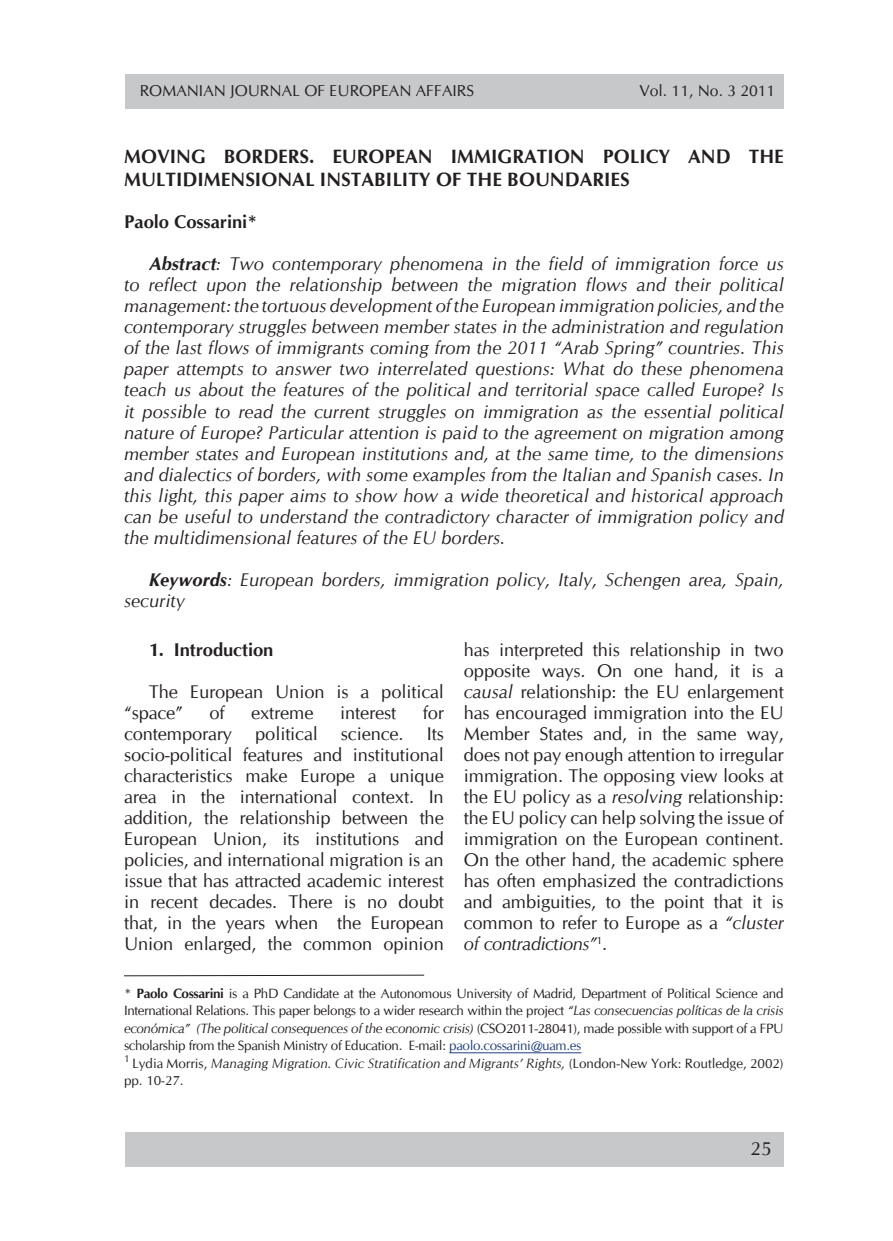
<style>
.page{position:relative;width:893px;height:1241px;background:#fff}
.page>*{position:absolute;margin:0;border:0;box-sizing:border-box;transform-origin:0 0}
.t1{font:700 19.25px/23.1px "CG Omega";color:#231f20}
.t2{font:19.25px "CG Omega";color:#231f20}
.t3{font:italic 18.38px/21px "CG Omega";color:#231f20;text-align:justify}
.t4{font:18.38px/21px "CG Omega";letter-spacing:-.005em;color:#231f20;text-align:justify}
.t5{font:700 18.38px "CG Omega";color:#231f20}
.t6{font:15.75px "CG Omega";color:#231f20}
.t7{font:13.47px/17.5px "CG Omega";letter-spacing:-.025em;color:#231f20}
.s1{font-weight:700}
.s2{font-style:italic}
.s3{color:#213f7d}
</style>
<div class="page">
<div style="left:126px;top:1132px;width:658px;height:34px;background:#c7c8ca"></div>
<div style="left:126px;top:74px;width:658px;height:35px;background:#c7c8ca"></div>
<hr style="left:449px;top:1052px;width:132px;height:1px;background:#213f7d">
<svg style="left:124px;top:974px;width:301px;height:2px"></svg>
<p class="t6" style="left:140px;top:81px;width:336px">ROMANIAN JOURNAL OF EUROPEAN AFFAIRS</p>
<p class="t6" style="left:639px;top:81px;width:137px">Vol. 11, No. 3 2011</p>
<p class="t1" style="left:124px;top:145px;width:661px">MOVING BORDERS. EUROPEAN IMMIGRATION POLICY AND THE<br>MULTIDIMENSIONAL INSTABILITY OF THE BOUNDARIES</p>
<p class="t5" style="left:124px;top:210px;width:135px">Paolo Cossarini*</p>
<p class="t3" style="left:124px;top:254px;width:661px;text-indent:25px"><span class="s1">Abstract</span>: Two contemporary phenomena in the field of immigration force us to reflect upon the relationship between the migration flows and their political management: the tortuous development of the European immigration policies, and the contemporary struggles between member states in the administration and regulation of the last flows of immigrants coming from the 2011 “Arab Spring” countries. This paper attempts to answer two interrelated questions: What do these phenomena teach us about the features of the political and territorial space called Europe? Is it possible to read the current struggles on immigration as the essential political nature of Europe? Particular attention is paid to the agreement on migration among member states and European institutions and, at the same time, to the dimensions and dialectics of borders, with some examples from the Italian and Spanish cases. In this light, this paper aims to show how a wide theoretical and historical approach can be useful to understand the contradictory character of immigration policy and the multidimensional features of the EU borders.</p>
<p class="t3" style="left:124px;top:569px;width:661px;text-indent:25px"><span class="s1">Keywords</span>: European borders, immigration policy, Italy, Schengen area, Spain, security</p>
<p class="t5" style="left:149px;top:638px;width:126px">1. Introduction</p>
<p class="t4" style="left:124px;top:681px;width:321px;text-indent:25px">The European Union is a political “space”</p>
<p class="t4" style="left:464px;top:639px;width:321px">has interpreted this relationship in two opposite ways. On one hand, it is a <span class="s2">causal</span> relationship: the EU enlargement has encouraged immigration into the EU Member States and, in the same way, does not pay enough attention to irregular immigration. The opposing view looks at the EU policy as a <span class="s2">resolving</span> relationship: the EU policy can help solving the issue of immigration on the European continent.<br>On the other hand, the academic sphere has often emphasized the contradictions and ambiguities, to the point that it is common to refer to Europe as a <span class="s2">“cluster of contradictions”</span><sup>1</sup>.</p>
<p class="t7" style="left:124px;top:984px;width:661px">* <span class="s1">Paolo Cossarini</span> is a PhD Candidate at the Autonomous University of Madrid, Department of Political Science and International Relations. This paper belongs to a wider research within the project <span class="s2">“Las consecuencias políticas de la crisis económica” (The political consequences of the economic crisis)</span> (CSO2011-28041), made possible with support of a FPU scholarship from the Spanish Ministry of Education. E-mail: <span class="s3">paolo.cossarini@uam.es<br></span><sup>1</sup> Lydia Morris, <span class="s2">Managing Migration. Civic Stratification and Migrants’ Rights,</span> (London-New York: Routledge, 2002) pp. 10-27.</p>
<p class="t4" style="left:210px;top:702px;width:17px">of</p>
<p class="t4" style="left:251px;top:702px;width:64px">extreme</p>
<p class="t4" style="left:340px;top:702px;width:58px">interest</p>
<p class="t4" style="left:423px;top:702px;width:23px">for</p>
<p class="t4" style="left:124px;top:723px;width:110px">contemporary</p>
<p class="t4" style="left:255px;top:723px;width:64px">political</p>
<p class="t4" style="left:341px;top:723px;width:64px">science.</p>
<p class="t4" style="left:124px;top:723px;width:321px;text-indent:303px">Its socio-political features and institutional characteristics make Europe a unique area in the international context. In addition, the relationship between the European Union, its institutions and policies, and international migration is an issue that has attracted academic interest in recent decades. There is no doubt that, in the years when the European Union enlarged, the common opinion</p>
<p class="t2" style="left:750px;top:1136px;width:23px">25</p>
</div>
